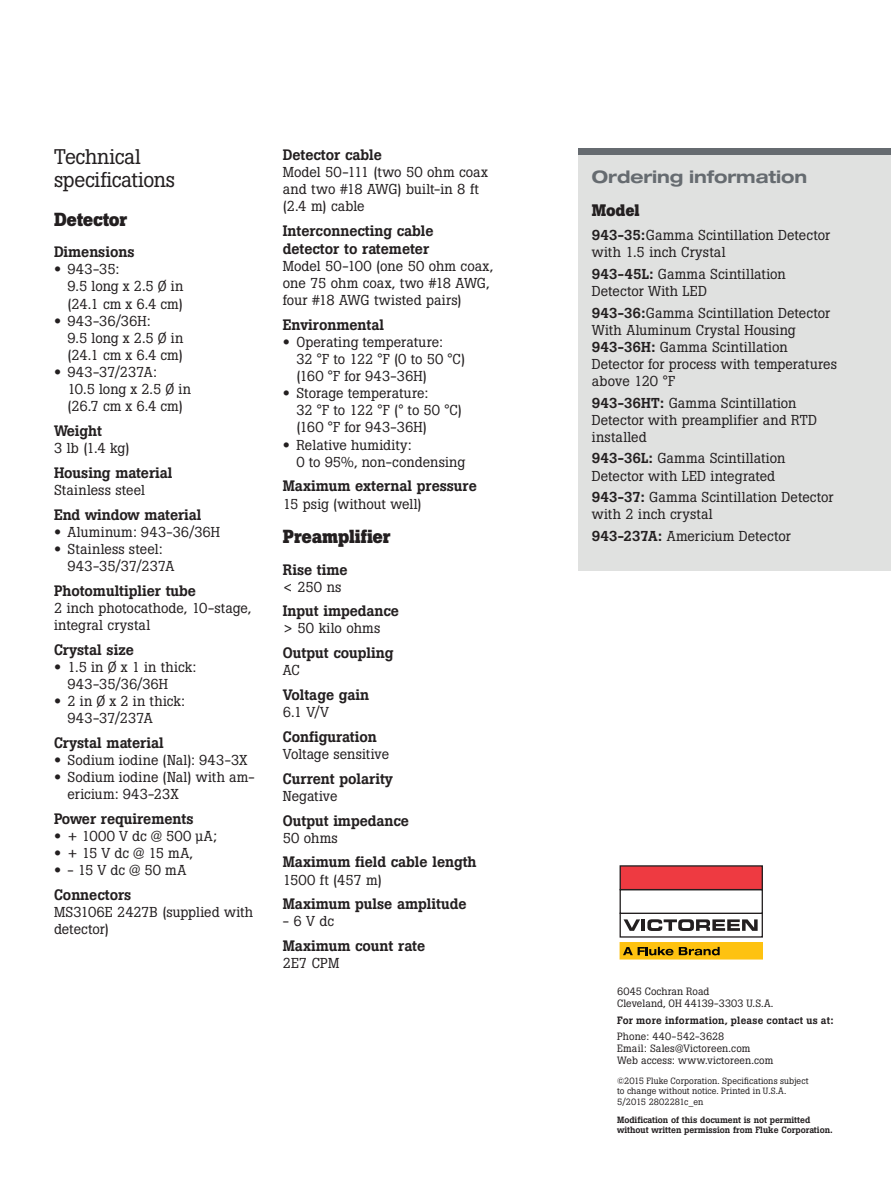
<style>
.page{position:relative;width:891px;height:1188px;background:#fff}
.page>*{position:absolute;margin:0;border:0;box-sizing:border-box;transform-origin:0 0}
.Tech_Specs_headline{font:21px/22.5px "Boton Pro";letter-spacing:-.01em;color:#231f20}
._1st_level_Subhead{font:700 18.75px "Boton Pro";letter-spacing:-.015em;color:#231f20}
.Gray_subhead{font:700 expanded 17.25px "Helvetica Neue LT Pro";letter-spacing:-.005em;color:#666b70}
._2nd_level_subhead{font:700 16.5px "Boton Pro";letter-spacing:-.01em;color:#231f20}
._3rd_level_Subhead{font:500 15px/18px "Boton Pro";letter-spacing:-.005em;color:#231f20}
.Body_bulleted{font:14.25px/17.1px "Boton Pro";letter-spacing:.005em;color:#231f20}
.Body_space_before{font:14.25px/17.1px "Boton Pro";letter-spacing:.005em;color:#231f20}
.Body_1st_para{font:14.25px/17.1px "Boton Pro";color:#231f20}
.Body_bulleted-2{font:14.25px "Boton Pro";letter-spacing:.025em;color:#231f20}
.Body_1st_para-2{font:14.25px "Boton Pro";letter-spacing:.02em;color:#231f20}
.t1{font:10.5px/12px "Boton Pro";letter-spacing:.01em;color:#231f20}
.t2{font:500 10.5px "Boton Pro";letter-spacing:.015em;color:#231f20}
.t3{font:9px/10.5px "Boton Pro";letter-spacing:.01em;color:#231f20}
.t4{font:500 9px/9.8px "Boton Pro";letter-spacing:-.005em;color:#231f20}
.s1{font-family:"Helvetica Neue LT Pro";font-stretch:expanded}
.s2{font-weight:500}
</style>
<div class="page">
<div style="left:620px;top:889px;width:143px;height:25px;border:1px solid #231f20"></div>
<div style="left:620px;top:866px;width:142px;height:24px;background:#ee3a41"></div>
<div style="left:620px;top:865px;width:143px;height:25px;border:1px solid #231f20"></div>
<svg style="left:624px;top:919px;width:134px;height:12px"></svg>
<div style="left:620px;top:943px;width:142px;height:16px;background:#fec210"></div>
<div style="left:620px;top:942px;width:143px;height:18px;border:1px solid #fec210"></div>
<svg style="left:623px;top:947px;width:97px;height:8px"></svg>
<div style="left:579px;top:148px;width:312px;height:424px;background:#e0e1e0"></div>
<div style="left:579px;top:148px;width:312px;height:7px;background:#666b70"></div>
<p class="Tech_Specs_headline" style="left:54px;top:146px;width:123px">Technical specifications</p>
<p class="_1st_level_Subhead" style="left:54px;top:207px;width:75px">Detector</p>
<p class="_3rd_level_Subhead" style="left:54px;top:243px;width:82px">Dimensions</p>
<p class="Body_bulleted" style="left:68px;top:261px;width:118px;text-indent:-14px"><span class="s1">•</span> 943‑35:<br>9.5 long x 2.5 Ø in (24.1 cm x 6.4 cm)</p>
<p class="Body_bulleted" style="left:68px;top:312px;width:118px;text-indent:-14px"><span class="s1">•</span> 943‑36/36H:<br>9.5 long x 2.5 Ø in (24.1 cm x 6.4 cm)</p>
<p class="Body_bulleted" style="left:68px;top:363px;width:125px;text-indent:-14px"><span class="s1">•</span> 943‑37/237A:<br>10.5 long x 2.5 Ø in (26.7 cm x 6.4 cm)</p>
<p class="_3rd_level_Subhead" style="left:54px;top:422px;width:50px">Weight</p>
<p class="Body_1st_para" style="left:54px;top:439px;width:77px">3 lb (1.4 kg)</p>
<p class="_3rd_level_Subhead" style="left:54px;top:464px;width:120px">Housing material</p>
<p class="Body_1st_para" style="left:54px;top:481px;width:92px">Stainless steel</p>
<p class="_3rd_level_Subhead" style="left:54px;top:505px;width:149px">End window material</p>
<p class="Body_bulleted" style="left:54px;top:523px;width:168px"><span class="s1">•</span> Aluminum: 943‑36/36H</p>
<p class="Body_bulleted" style="left:68px;top:540px;width:108px;text-indent:-14px"><span class="s1">•</span> Stainless steel:<br>943‑35/37/237A</p>
<p class="_3rd_level_Subhead" style="left:54px;top:581px;width:144px">Photomultiplier tube</p>
<p class="Body_1st_para" style="left:54px;top:599px;width:199px">2 inch photocathode, 10‑stage, integral crystal</p>
<p class="_3rd_level_Subhead" style="left:54px;top:640px;width:81px">Crystal size</p>
<p class="Body_bulleted" style="left:68px;top:658px;width:130px;text-indent:-14px"><span class="s1">•</span> 1.5 in Ø x 1 in thick:<br>943‑35/36/36H</p>
<p class="Body_bulleted" style="left:68px;top:692px;width:119px;text-indent:-14px"><span class="s1">•</span> 2 in Ø x 2 in thick:<br>943‑37/237A</p>
<p class="_3rd_level_Subhead" style="left:54px;top:734px;width:111px">Crystal material</p>
<p class="Body_bulleted" style="left:54px;top:751px;width:195px"><span class="s1">•</span> Sodium iodine (Nal): 943‑3X</p>
<p class="Body_bulleted" style="left:68px;top:768px;width:189px;text-indent:-14px"><span class="s1">•</span> Sodium iodine (Nal) with am&shy;ericium: 943‑23X</p>
<p class="_3rd_level_Subhead" style="left:54px;top:810px;width:141px">Power requirements</p>
<p class="Body_bulleted-2" style="left:54px;top:827px;width:164px"><span class="s1">•</span> + 1000 V dc @ 500 µA;</p>
<p class="Body_bulleted" style="left:54px;top:844px;width:141px"><span class="s1">•</span> + 15 V dc @ 15 mA,</p>
<p class="Body_bulleted" style="left:54px;top:862px;width:134px"><span class="s1">•</span> ‑ 15 V dc @ 50 mA</p>
<p class="_3rd_level_Subhead" style="left:54px;top:886px;width:79px">Connectors</p>
<p class="Body_1st_para" style="left:54px;top:903px;width:201px">MS3106E 2427B (supplied with detector)</p>
<p class="_3rd_level_Subhead" style="left:283px;top:146px;width:101px">Detector cable</p>
<p class="Body_1st_para" style="left:283px;top:163px;width:207px">Model 50‑111 (two 50 ohm coax and two #18 AWG) built-in 8 ft (2.4 m) cable</p>
<p class="_3rd_level_Subhead" style="left:283px;top:222px;width:152px">Interconnecting cable detector to ratemeter</p>
<p class="Body_1st_para" style="left:283px;top:257px;width:212px">Model 50‑100 (one 50 ohm coax, one 75 ohm coax, two #18 AWG, four #18 AWG twisted pairs)</p>
<p class="_3rd_level_Subhead" style="left:283px;top:316px;width:103px">Environmental</p>
<p class="Body_bulleted" style="left:296px;top:333px;width:170px;text-indent:-14px"><span class="s1">•</span> Operating temperature:<br>32 °F to 122 °F (0 to 50 °C) (160 °F for 943-36H)</p>
<p class="Body_bulleted" style="left:296px;top:385px;width:167px;text-indent:-14px"><span class="s1">•</span> Storage temperature:<br>32 °F to 122 °F (° to 50 °C) (160 °F for 943‑36H)</p>
<p class="Body_bulleted" style="left:296px;top:436px;width:170px;text-indent:-14px"><span class="s1">•</span> Relative humidity:<br>0 to 95%, non‑condensing</p>
<p class="_3rd_level_Subhead" style="left:283px;top:477px;width:196px">Maximum external pressure</p>
<p class="Body_1st_para" style="left:283px;top:495px;width:140px">15 psig (without well)</p>
<p class="_1st_level_Subhead" style="left:283px;top:524px;width:109px">Preamplifier</p>
<p class="_3rd_level_Subhead" style="left:283px;top:560px;width:66px">Rise time</p>
<p class="Body_1st_para" style="left:283px;top:578px;width:60px">&lt; 250 ns</p>
<p class="_3rd_level_Subhead" style="left:283px;top:602px;width:118px">Input impedance</p>
<p class="Body_1st_para-2" style="left:283px;top:619px;width:99px">&gt; 50 kilo ohms</p>
<p class="_3rd_level_Subhead" style="left:283px;top:644px;width:112px">Output coupling</p>
<p class="Body_1st_para" style="left:283px;top:662px;width:19px">AC</p>
<p class="_3rd_level_Subhead" style="left:283px;top:686px;width:88px">Voltage gain</p>
<p class="Body_1st_para" style="left:283px;top:704px;width:48px">6.1 V/V</p>
<p class="_3rd_level_Subhead" style="left:283px;top:728px;width:95px">Configuration</p>
<p class="Body_1st_para" style="left:283px;top:745px;width:108px">Voltage sensitive</p>
<p class="_3rd_level_Subhead" style="left:283px;top:770px;width:112px">Current polarity</p>
<p class="Body_1st_para" style="left:283px;top:787px;width:56px">Negative</p>
<p class="_3rd_level_Subhead" style="left:283px;top:811px;width:128px">Output impedance</p>
<p class="Body_1st_para" style="left:283px;top:829px;width:57px">50 ohms</p>
<p class="_3rd_level_Subhead" style="left:283px;top:853px;width:195px">Maximum field cable length</p>
<p class="Body_1st_para" style="left:283px;top:871px;width:101px">1500 ft (457 m)</p>
<p class="_3rd_level_Subhead" style="left:283px;top:895px;width:185px">Maximum pulse amplitude</p>
<p class="Body_1st_para" style="left:283px;top:913px;width:53px">‑ 6 V dc</p>
<p class="_3rd_level_Subhead" style="left:283px;top:937px;width:144px">Maximum count rate</p>
<p class="Body_1st_para" style="left:283px;top:955px;width:58px">2E7 CPM</p>
<p class="Gray_subhead" style="left:592px;top:165px;width:217px">Ordering information</p>
<p class="_2nd_level_subhead" style="left:592px;top:199px;width:49px">Model</p>
<p class="Body_space_before" style="left:592px;top:227px;width:240px"><span class="s2">943-35:</span>Gamma Scintillation Detector with 1.5 inch Crystal</p>
<p class="Body_space_before" style="left:592px;top:265px;width:195px"><span class="s2">943-45L:</span> Gamma Scintillation<br>Detector With LED</p>
<p class="Body_space_before" style="left:592px;top:304px;width:247px"><span class="s2">943-36:</span>Gamma Scintillation Detector<br>With Aluminum Crystal Housing<br><span class="s2">943-36H:</span> Gamma Scintillation<br>Detector for process with temperatures above 120 °F</p>
<p class="Body_space_before" style="left:592px;top:394px;width:227px"><span class="s2">943-36HT:</span> Gamma Scintillation<br>Detector with preamplifier and RTD installed</p>
<p class="Body_space_before" style="left:592px;top:450px;width:195px"><span class="s2">943-36L:</span> Gamma Scintillation<br>Detector with LED integrated</p>
<p class="Body_space_before" style="left:592px;top:489px;width:243px"><span class="s2">943-37:</span> Gamma Scintillation Detector with 2 inch crystal</p>
<p class="Body_space_before" style="left:592px;top:527px;width:200px"><span class="s2">943-237A:</span> Americium Detector</p>
<p class="t1" style="left:617px;top:985px;width:158px">6045 Cochran Road<br>Cleveland, OH 44139-3303 U.S.A.</p>
<p class="t2" style="left:617px;top:1013px;width:218px">For more information, please contact us at:</p>
<p class="t1" style="left:617px;top:1030px;width:158px">Phone: 440-542-3628<br>Email: Sales@Victoreen.com<br>Web access: www.victoreen.com</p>
<p class="t3" style="left:617px;top:1075px;width:193px">©2015 Fluke Corporation. Specifications subject to change without notice. Printed in U.S.A.<br>5/2015 2802281c_en</p>
<p class="t4" style="left:617px;top:1115px;width:217px">Modification of this document is not permitted without written permission from Fluke Corporation.</p>
</div>
